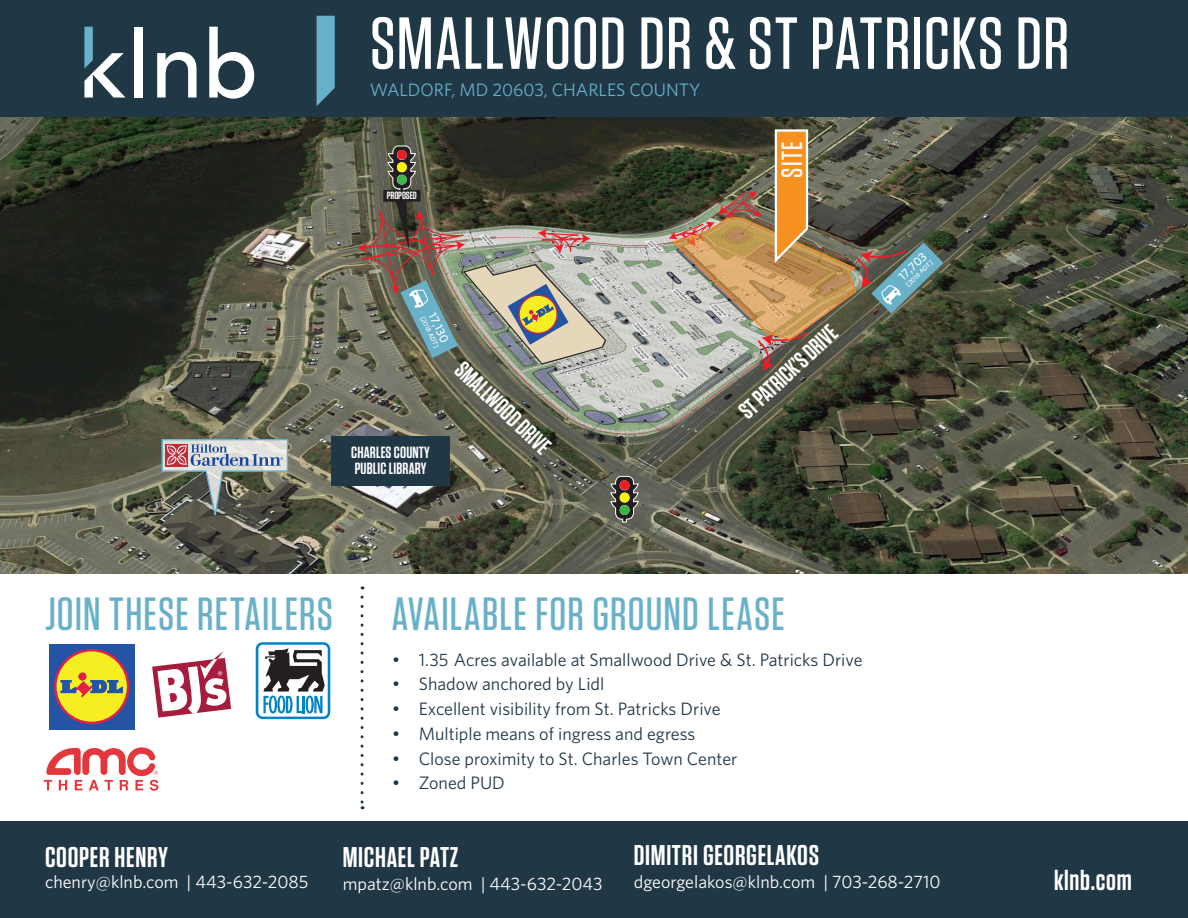
<style>
.page{position:relative;width:1188px;height:918px;background:#fff}
.page>*{position:absolute;margin:0;border:0;box-sizing:border-box;transform-origin:0 0}
.t1{font:500 73.5px "Tungsten";letter-spacing:.015em;color:#fff}
.t2{font:500 46.5px "Tungsten";letter-spacing:.025em;color:#69b1c9}
.t3{font:500 29.1px "Tungsten";color:#fff}
.t4{font:600 28.5px "Tungsten";letter-spacing:.025em;color:#fff}
.t5{font:600 23.7px "Tungsten";color:#fff}
.t6{font:18px "Whitney";color:#203746}
.t7{font:18px "Whitney";color:#fff}
.t8{font:18px "Whitney";color:#69b1c9}
.t9{font:600 16.2px/15.1px "Tungsten";letter-spacing:.01em;color:#fff}
.t10{font:500 12.15px "Whitney";color:#fff}
.t11{font:600 10.5px "Tungsten";color:#fff}
.t12{font:500 6.75px "Whitney";color:#fff}
.s1{font-family:"Gotham"}
</style>
<div class="page">
<div style="left:0;top:822px;width:1188px;height:96px;background:#203746"></div>
<div style="left:0;top:0;width:1188px;height:120px;background:#203746"></div>
<svg style="left:317px;top:16px;width:18px;height:90px;background:#60a3ba"></svg>
<svg style="left:84px;top:27px;width:41px;height:71px"></svg>
<div style="left:135px;top:27px;width:8px;height:71px;background:#fff"></div>
<svg style="left:157px;top:52px;width:40px;height:46px"></svg>
<svg style="left:209px;top:27px;width:45px;height:72px"></svg>
<img style="left:0;top:118px;width:1188px;height:455px">
<svg style="left:611px;top:476px;width:28px;height:46px"></svg>
<div style="left:620px;top:493px;width:9px;height:9px;background:#fbf252;border-radius:50%"></div>
<div style="left:620px;top:481px;width:9px;height:9px;background:#ea7b7f;border-radius:50%"></div>
<div style="left:620px;top:480px;width:10px;height:10px;background:#ee1d23;border-radius:50%"></div>
<div style="left:620px;top:492px;width:10px;height:10px;background:#fff101;border-radius:50%"></div>
<div style="left:620px;top:505px;width:10px;height:10px;background:#3ab54a;border-radius:50%"></div>
<div style="left:331px;top:436px;width:119px;height:49px;background:#203746"></div>
<img style="left:161px;top:438px;width:128px;height:84px">
<img style="left:669px;top:128px;width:274px;height:243px">
<img style="left:358px;top:146px;width:249px;height:219px">
<svg style="left:361px;top:597px;width:3px;height:212px"></svg>
<svg style="left:152px;top:651px;width:79px;height:67px"></svg>
<svg style="left:256px;top:642px;width:74px;height:77px"></svg>
<div style="left:258px;top:645px;width:70px;height:72px;background:#fff;border-radius:4px"></div>
<svg style="left:263px;top:648px;width:62px;height:65px"></svg>
<svg style="left:44px;top:747px;width:115px;height:44px"></svg>
<div style="left:49px;top:644px;width:85px;height:85px;background:#2654a4"></div>
<svg style="left:54px;top:649px;width:75px;height:75px"></svg>
<h1 class="t1" style="left:370px;top:5px;width:701px">SMALLWOOD DR &amp; ST PATRICKS DR</h1>
<p class="t8" style="left:370px;top:77px;width:332px">WALDORF, MD 20603, CHARLES COUNTY</p>
<p class="t11" style="left:387px;top:190px;width:32px">PROPOSED</p>
<p class="t3" style="left:777px;top:178px;width:38px;rotate:-90deg">SITE</p>
<p class="t10" style="left:439px;top:310px;width:33px;rotate:64deg">17,130</p>
<p class="t12" style="left:426px;top:315px;width:36px;rotate:64deg">[2018 ADT]</p>
<p class="t9" style="left:351px;top:446px;width:80px">CHARLES COUNTY<br>PUBLIC LIBRARY</p>
<p class="t5" style="left:468px;top:356px;width:123px;rotate:44deg">SMALLWOODDRIVE</p>
<p class="t5" style="left:734px;top:405px;width:127px;rotate:-43deg">STPATRICK’SDRIVE</p>
<p class="t10" style="left:895px;top:272px;width:35px;rotate:-44deg">17,703</p>
<p class="t12" style="left:904px;top:282px;width:36px;rotate:-44deg">[2018 ADT]</p>
<p class="t2" style="left:45px;top:589px;width:290px">JOIN THESE RETAILERS</p>
<p class="t2" style="left:392px;top:589px;width:395px">AVAILABLE FOR GROUND LEASE</p>
<p class="t6" style="left:392px;top:647px;width:472px"><span class="s1">•</span> 1.35 Acres available at Smallwood Drive &amp; St. Patricks Drive</p>
<p class="t6" style="left:392px;top:672px;width:214px"><span class="s1">•</span> Shadow anchored by Lidl</p>
<p class="t6" style="left:392px;top:697px;width:330px"><span class="s1">•</span> Excellent visibility from St. Patricks Drive</p>
<p class="t6" style="left:392px;top:722px;width:305px"><span class="s1">•</span> Multiple means of ingress and egress</p>
<p class="t6" style="left:392px;top:746px;width:347px"><span class="s1">•</span> Close proximity to St. Charles Town Center</p>
<p class="t6" style="left:392px;top:771px;width:115px"><span class="s1">•</span> Zoned PUD</p>
<h3 class="t4" style="left:45px;top:842px;width:124px">COOPER HENRY</h3>
<p class="t7" style="left:45px;top:870px;width:265px">chenry@klnb.com | 443-632-2085</p>
<h3 class="t4" style="left:343px;top:842px;width:117px">MICHAEL PATZ</h3>
<p class="t7" style="left:343px;top:872px;width:261px">mpatz@klnb.com | 443-632-2043</p>
<h3 class="t4" style="left:634px;top:840px;width:187px">DIMITRI GEORGELAKOS</h3>
<p class="t7" style="left:634px;top:870px;width:308px">dgeorgelakos@klnb.com | 703-268-2710</p>
<h3 class="t4" style="left:1054px;top:865px;width:79px">klnb.com</h3>
</div>
